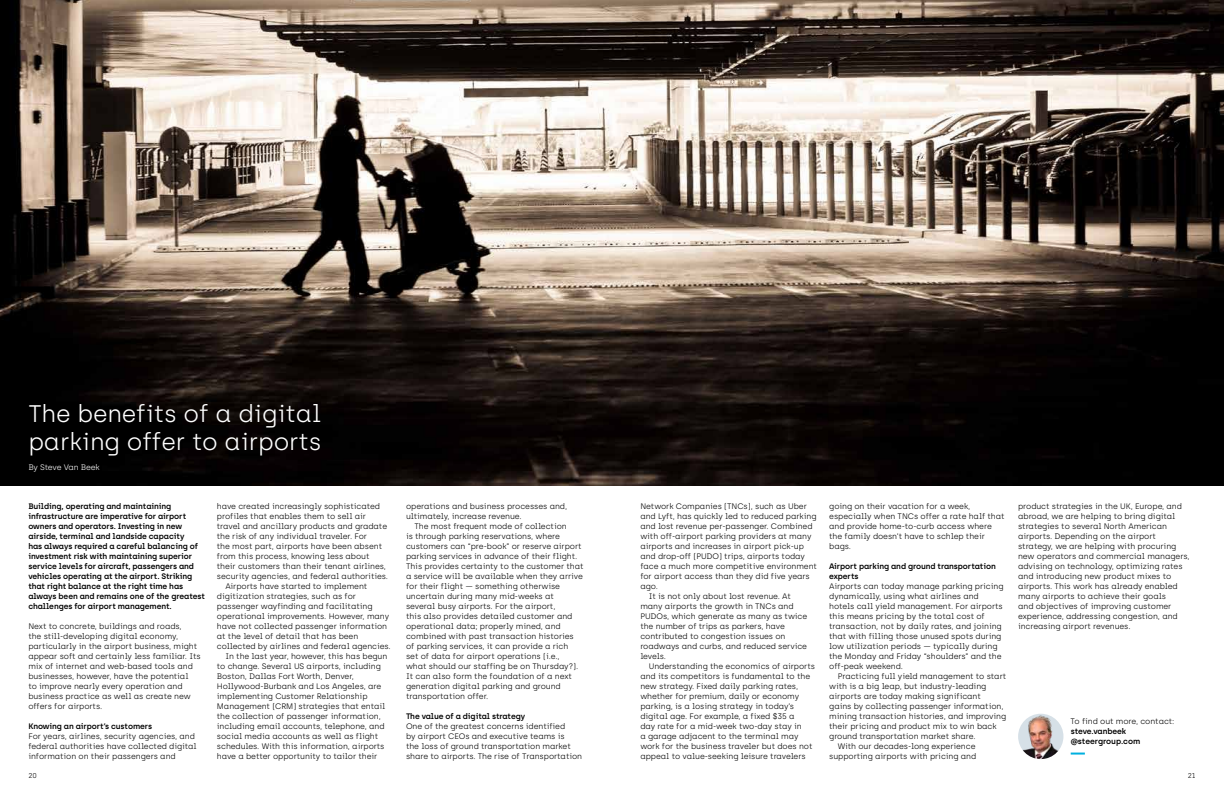
<style>
.page{position:relative;width:1224px;height:792px;background:#fff}
.page>*{position:absolute;margin:0;border:0;box-sizing:border-box;transform-origin:0 0}
.t1{font:300 24px/28px "Archia";letter-spacing:-.01em;color:#fff}
.t2{font:300 8px/10px "Archia";letter-spacing:-.01em;color:#000}
.t3{font:600 8px/10px "Archia";letter-spacing:-.01em;color:#000}
.t4{font:300 8px "Archia";letter-spacing:-.02em;color:#fff}
.t5{font:300 7px "Archia";color:#000}
</style>
<div class="page">
<img style="left:0;top:0;width:1224px;height:486px">
<img style="left:1018px;top:714px;width:45px;height:45px;border-radius:23px">
<svg style="left:1071px;top:753px;width:14px;height:2px"></svg>
<h1 class="t1" style="left:28px;top:400px;width:295px">The benefits of a digital parking offer to airports</h1>
<p class="t4" style="left:28px;top:463px;width:73px">By Steve Van Beek</p>
<p class="t3" style="left:28px;top:501px;width:178px">Building, operating and maintaining infrastructure are imperative for airport owners and operators. Investing in new airside, terminal and landside capacity<br>has always required a careful balancing of investment risk with maintaining superior service levels for aircraft, passengers and vehicles operating at the airport. Striking that right balance at the right time has always been and remains one of the greatest challenges for airport management.</p>
<p class="t2" style="left:28px;top:621px;width:174px">Next to concrete, buildings and roads,<br>the still-developing digital economy, particularly in the airport business, might appear soft and certainly less familiar. Its mix of internet and web-based tools and businesses, however, have the potential<br>to improve nearly every operation and business practice as well as create new offers for airports.</p>
<p class="t3" style="left:28px;top:721px;width:125px">Knowing an airport’s customers</p>
<p class="t2" style="left:28px;top:731px;width:170px">For years, airlines, security agencies, and federal authorities have collected digital information on their passengers and</p>
<p class="t2" style="left:217px;top:501px;width:165px">have created increasingly sophisticated</p>
<p class="t2" style="left:217px;top:511px;width:151px">profiles that enables them to sell air</p>
<p class="t2" style="left:217px;top:521px;width:172px">travel and ancillary products and gradate</p>
<p class="t2" style="left:217px;top:531px;width:152px">the risk of any individual traveler. For</p>
<p class="t2" style="left:217px;top:541px;width:167px">the most part, airports have been absent</p>
<p class="t2" style="left:217px;top:551px;width:154px">from this process, knowing less about</p>
<p class="t2" style="left:217px;top:561px;width:171px">their customers than their tenant airlines,</p>
<p class="t2" style="left:217px;top:571px;width:173px">security agencies, and federal authorities.</p>
<p class="t2" style="left:225px;top:581px;width:143px">Airports have started to implement</p>
<p class="t2" style="left:217px;top:591px;width:141px">digitization strategies, such as for</p>
<p class="t2" style="left:217px;top:601px;width:157px">passenger wayfinding and facilitating</p>
<p class="t2" style="left:217px;top:611px;width:174px">operational improvements. However, many</p>
<p class="t2" style="left:217px;top:621px;width:172px">have not collected passenger information</p>
<p class="t2" style="left:217px;top:631px;width:143px">at the level of detail that has been</p>
<p class="t2" style="left:217px;top:641px;width:175px">collected by airlines and federal agencies.</p>
<p class="t2" style="left:225px;top:651px;width:163px">In the last year, however, this has begun</p>
<p class="t2" style="left:217px;top:661px;width:166px">to change. Several US airports, including</p>
<p class="t2" style="left:217px;top:671px;width:139px">Boston, Dallas Fort Worth, Denver,</p>
<p class="t2" style="left:217px;top:681px;width:166px">Hollywood-Burbank and Los Angeles, are</p>
<p class="t2" style="left:217px;top:691px;width:152px">implementing Customer Relationship</p>
<p class="t2" style="left:217px;top:701px;width:170px">Management (CRM) strategies that entail</p>
<p class="t2" style="left:217px;top:711px;width:165px">the collection of passenger information,</p>
<p class="t2" style="left:217px;top:721px;width:169px">including email accounts, telephone, and</p>
<p class="t2" style="left:217px;top:731px;width:163px">social media accounts as well as flight</p>
<p class="t2" style="left:217px;top:741px;width:169px">schedules. With this information, airports</p>
<p class="t2" style="left:217px;top:751px;width:162px">have a better opportunity to tailor their</p>
<p class="t2" style="left:406px;top:501px;width:163px">operations and business processes and, ultimately, increase revenue.</p>
<p class="t2" style="left:406px;top:521px;width:179px;text-indent:9px">The most frequent mode of collection<br>is through parking reservations, where customers can “pre-book” or reserve airport parking services in advance of their flight.<br>This provides certainty to the customer that a service will be available when they arrive for their flight — something otherwise uncertain during many mid-weeks at several busy airports. For the airport,<br>this also provides detailed customer and operational data; properly mined, and combined with past transaction histories of parking services, it can provide a rich<br>set of data for airport operations (i.e.,<br>what should our staffing be on Thursday?).<br>It can also form the foundation of a next generation digital parking and ground transportation offer.</p>
<p class="t3" style="left:406px;top:711px;width:121px">The value of a digital strategy</p>
<p class="t2" style="left:406px;top:721px;width:178px">One of the greatest concerns identified<br>by airport CEOs and executive teams is<br>the loss of ground transportation market share to airports. The rise of Transportation</p>
<p class="t2" style="left:640px;top:501px;width:168px">Network Companies (TNCs), such as Uber</p>
<p class="t2" style="left:640px;top:511px;width:178px">and Lyft, has quickly led to reduced parking</p>
<p class="t2" style="left:640px;top:521px;width:174px">and lost revenue per-passenger. Combined</p>
<p class="t2" style="left:640px;top:531px;width:173px">with off-airport parking providers at many</p>
<p class="t2" style="left:640px;top:541px;width:165px">airports and increases in airport pick-up</p>
<p class="t2" style="left:640px;top:551px;width:166px">and drop-off (PUDO) trips, airports today</p>
<p class="t2" style="left:640px;top:561px;width:178px">face a much more competitive environment</p>
<p class="t2" style="left:640px;top:571px;width:171px">for airport access than they did five years</p>
<p class="t2" style="left:640px;top:581px;width:19px">ago.</p>
<p class="t2" style="left:649px;top:591px;width:144px">It is not only about lost revenue. At</p>
<p class="t2" style="left:640px;top:601px;width:155px">many airports the growth in TNCs and</p>
<p class="t2" style="left:640px;top:611px;width:169px">PUDOs, which generate as many as twice</p>
<p class="t2" style="left:640px;top:621px;width:146px">the number of trips as parkers, have</p>
<p class="t2" style="left:640px;top:631px;width:147px">contributed to congestion issues on</p>
<p class="t2" style="left:640px;top:641px;width:168px">roadways and curbs, and reduced service</p>
<p class="t2" style="left:640px;top:651px;width:27px">levels.</p>
<p class="t2" style="left:649px;top:661px;width:168px">Understanding the economics of airports</p>
<p class="t2" style="left:640px;top:671px;width:171px">and its competitors is fundamental to the</p>
<p class="t2" style="left:640px;top:681px;width:159px">new strategy. Fixed daily parking rates,</p>
<p class="t2" style="left:640px;top:691px;width:160px">whether for premium, daily or economy</p>
<p class="t2" style="left:640px;top:701px;width:155px">parking, is a losing strategy in today’s</p>
<p class="t2" style="left:640px;top:711px;width:156px">digital age. For example, a fixed $35 a</p>
<p class="t2" style="left:640px;top:721px;width:163px">day rate for a mid-week two-day stay in</p>
<p class="t2" style="left:640px;top:731px;width:160px">a garage adjacent to the terminal may</p>
<p class="t2" style="left:640px;top:741px;width:174px">work for the business traveler but does not</p>
<p class="t2" style="left:640px;top:751px;width:167px">appeal to value-seeking leisure travelers</p>
<p class="t2" style="left:829px;top:501px;width:177px">going on their vacation for a week, especially when TNCs offer a rate half that and provide home-to-curb access where the family doesn’t have to schlep their bags.</p>
<p class="t3" style="left:829px;top:561px;width:168px">Airport parking and ground transportation experts</p>
<p class="t2" style="left:829px;top:581px;width:176px">Airports can today manage parking pricing dynamically, using what airlines and hotels call yield management. For airports this means pricing by the total cost of transaction, not by daily rates, and joining that with filling those unused spots during low utilization periods — typically during the Monday and Friday “shoulders” and the off-peak weekend.</p>
<p class="t2" style="left:838px;top:671px;width:170px">Practicing full yield management to start</p>
<p class="t2" style="left:829px;top:681px;width:159px">with is a big leap, but industry-leading</p>
<p class="t2" style="left:829px;top:691px;width:153px">airports are today making significant</p>
<p class="t2" style="left:829px;top:701px;width:176px">gains by collecting passenger information,</p>
<p class="t2" style="left:829px;top:711px;width:179px">mining transaction histories, and improving</p>
<p class="t2" style="left:829px;top:721px;width:169px">their pricing and product mix to win back</p>
<p class="t2" style="left:829px;top:731px;width:148px">ground transportation market share.</p>
<p class="t2" style="left:838px;top:741px;width:139px">With our decades-long experience</p>
<p class="t2" style="left:829px;top:751px;width:149px">supporting airports with pricing and</p>
<p class="t2" style="left:1018px;top:501px;width:173px">product strategies in the UK, Europe, and abroad, we are helping to bring digital strategies to several North American airports. Depending on the airport strategy, we are helping with procuring new operators and commercial managers, advising on technology, optimizing rates and introducing new product mixes to airports. This work has already enabled many airports to achieve their goals<br>and objectives of improving customer experience, addressing congestion, and increasing airport revenues.</p>
<p class="t2" style="left:1071px;top:716px;width:105px">To find out more, contact:</p>
<p class="t3" style="left:1071px;top:726px;width:71px">steve.vanbeek @steergroup.com</p>
<p class="t5" style="left:28px;top:772px;width:10px">20</p>
<p class="t5" style="left:1188px;top:772px;width:9px">21</p>
</div>
